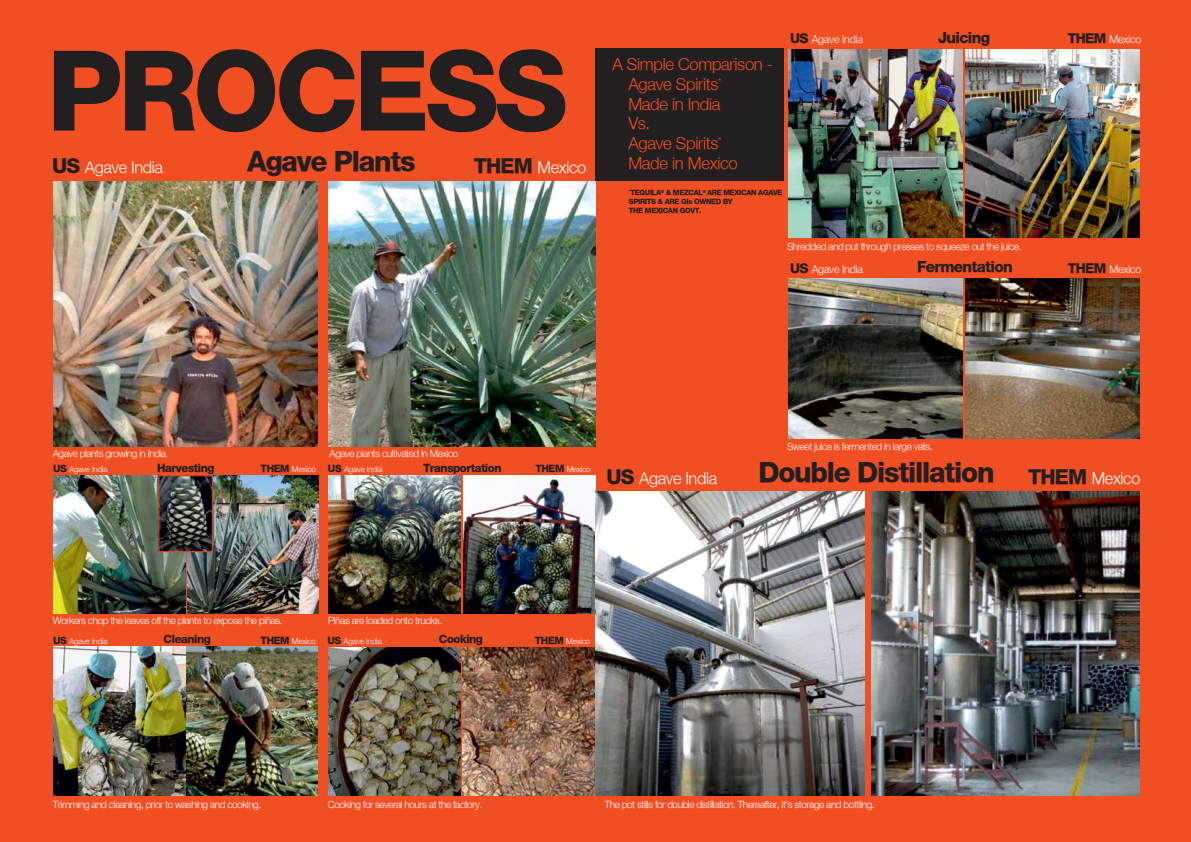
<style>
.page{position:relative;width:1191px;height:842px;background:#f04e23}
.page>*{position:absolute;margin:0;border:0;box-sizing:border-box;transform-origin:0 0}
.t1{font:800 111.5px "Helvetica Neue";letter-spacing:-.04em;color:#231f20}
.t2{font:800 27.9px "Helvetica Neue";letter-spacing:-.045em;color:#231f20}
.t3{font:300 16.7px/19.7px "Helvetica Neue";letter-spacing:-.02em;color:#f04e23}
.t4{font:300 16.2px "Helvetica Neue";letter-spacing:-.02em;color:#fff}
.t5{font:800 15.3px "Helvetica Neue";letter-spacing:-.045em;color:#231f20}
.t6{font:800 11.5px "Helvetica Neue";letter-spacing:-.045em;color:#231f20}
.t7{font:300 10.7px "Helvetica Neue";letter-spacing:-.02em;color:#fff}
.t8{font:300 10px "Helvetica Neue";letter-spacing:-.045em;color:#fff}
.t9{font:300 8px "Helvetica Neue";letter-spacing:-.02em;color:#fff}
.t10{font:800 7.3px/8.7px "Helvetica Neue";letter-spacing:-.045em;color:#231f20}
.s1{font-weight:800;font-size:20.6px;color:#231f20}
.s2{font-weight:800;font-size:13.5px;color:#231f20}
.s3{font-weight:800;font-size:10.1px;color:#231f20}
.s4{font-size:20.6px}
.s5{font-weight:300;font-size:16.2px;color:#fff}
</style>
<div class="page">
<img style="left:54px;top:181px;width:264px;height:266px">
<img style="left:328px;top:181px;width:267px;height:266px">
<img style="left:53px;top:476px;width:132px;height:138px">
<img style="left:187px;top:476px;width:131px;height:138px">
<img style="left:160px;top:477px;width:51px;height:73px">
<div style="left:158px;top:475px;width:55px;height:77px;border:1px solid #f04e23"></div>
<img style="left:328px;top:476px;width:132px;height:138px">
<img style="left:463px;top:476px;width:132px;height:138px">
<img style="left:54px;top:646px;width:263px;height:150px">
<img style="left:463px;top:647px;width:132px;height:149px">
<img style="left:328px;top:647px;width:133px;height:148px">
<img style="left:595px;top:491px;width:269px;height:305px">
<img style="left:871px;top:491px;width:268px;height:304px">
<img style="left:788px;top:49px;width:174px;height:188px">
<img style="left:965px;top:49px;width:174px;height:189px">
<img style="left:965px;top:278px;width:174px;height:161px">
<img style="left:788px;top:278px;width:174px;height:161px">
<div style="left:595px;top:49px;width:188px;height:132px;background:#231f20"></div>
<h1 class="t1" style="left:47px;top:24px;width:522px">PROCESS</h1>
<h3 class="t4" style="left:52px;top:157px;width:112px"><span class="s1">US</span> Agave India</h3>
<h2 class="t2" style="left:247px;top:145px;width:170px">Agave Plants</h2>
<h3 class="t4" style="left:474px;top:157px;width:114px"><span class="s1">THEM</span> Mexico</h3>
<h3 class="t3" style="left:628px;top:54px;width:146px;text-indent:-16px">A Simple Comparison -<br>Agave Spirits<sup>*<br></sup>Made in India<br>Vs.<br>Agave Spirits<sup>*<br></sup>Made in Mexico</h3>
<p class="t10" style="left:629px;top:188px;width:155px"><sup>*</sup>TEQUILA<sup>®</sup> &amp; MEZCAL<sup>®</sup> ARE MEXICAN AGAVE<br>SPIRITS &amp; ARE GIs OWNED BY<br>THE MEXICAN GOVT.</p>
<p class="t7" style="left:790px;top:33px;width:74px"><span class="s2">US</span> Agave India</p>
<h3 class="t5" style="left:938px;top:28px;width:53px">Juicing</h3>
<p class="t7" style="left:1067px;top:33px;width:75px"><span class="s2">THEM</span> Mexico</p>
<p class="t8" style="left:787px;top:240px;width:236px">Shredded and put through presses to squeeze out the juice.</p>
<p class="t7" style="left:790px;top:262px;width:74px"><span class="s2">US</span> Agave India</p>
<h3 class="t5" style="left:917px;top:257px;width:97px">Fermentation</h3>
<p class="t7" style="left:1067px;top:262px;width:75px"><span class="s2">THEM</span> Mexico</p>
<p class="t8" style="left:53px;top:447px;width:115px">Agave plants growing in India</p>
<p class="t8" style="left:329px;top:447px;width:130px">Agave plants cultivated in Mexico</p>
<p class="t8" style="left:787px;top:440px;width:147px">Sweet juice is fermented in large vats.</p>
<p class="t6" style="left:157px;top:461px;width:59px">Harvesting</p>
<p class="t9" style="left:53px;top:465px;width:56px"><span class="s3">US</span> Agave India</p>
<p class="t9" style="left:261px;top:465px;width:57px"><span class="s3">THEM</span> Mexico</p>
<p class="t9" style="left:328px;top:465px;width:56px"><span class="s3">US</span> Agave India</p>
<p class="t6" style="left:423px;top:461px;width:80px">Transportation</p>
<p class="t9" style="left:535px;top:465px;width:57px"><span class="s3">THEM</span> Mexico</p>
<h3 class="t4" style="left:606px;top:468px;width:112px"><span class="s1">US</span> Agave India</h3>
<h2 class="t2" style="left:758px;top:456px;width:383px">Double Distillation <span class="s4">THEM</span> <span class="s5">Mexico</span></h2>
<p class="t8" style="left:53px;top:614px;width:231px">Workers chop the leaves off the plants to expose the piñas.</p>
<p class="t8" style="left:328px;top:614px;width:115px">Piñas are loaded onto trucks.</p>
<p class="t9" style="left:53px;top:636px;width:56px"><span class="s3">US</span> Agave India</p>
<p class="t6" style="left:164px;top:632px;width:49px">Cleaning</p>
<p class="t9" style="left:261px;top:636px;width:123px"><span class="s3">THEM</span> Mexico <span class="s3">US</span> Agave India</p>
<p class="t6" style="left:439px;top:632px;width:46px">Cooking</p>
<p class="t9" style="left:535px;top:636px;width:57px"><span class="s3">THEM</span> Mexico</p>
<p class="t8" style="left:53px;top:798px;width:210px">Trimming and cleaning, prior to washing and cooking.</p>
<p class="t8" style="left:328px;top:798px;width:156px">Cooking for several hours at the factory.</p>
<p class="t8" style="left:605px;top:798px;width:271px">The pot stills for double distillation. Thereafter, it’s storage and bottling.</p>
</div>
